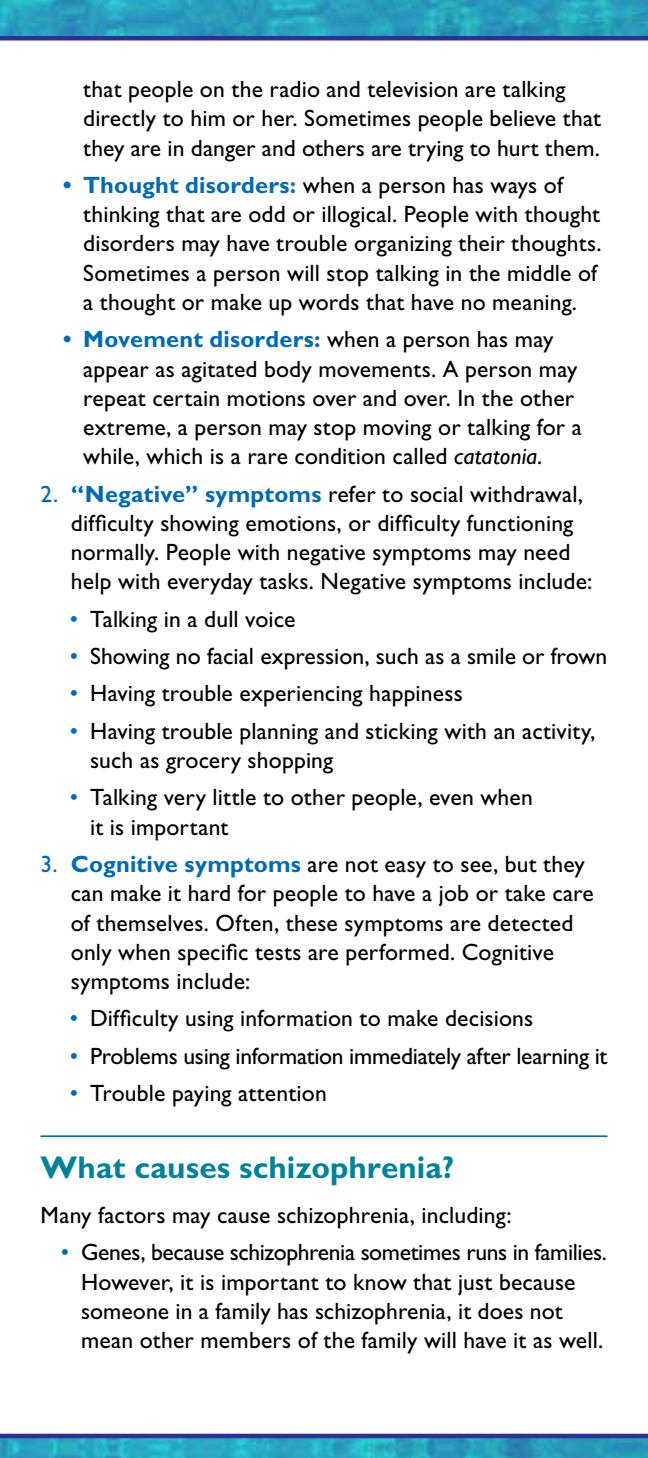
<style>
.page{position:relative;width:648px;height:1458px;background:#fff}
.page>*{position:absolute;margin:0;border:0;box-sizing:border-box;transform-origin:0 0}
.t1{font:700 31.5px "Gill Sans Std";letter-spacing:.005em;color:#00839a}
.t2{font:23.62px/29.2px "Gill Sans Std";letter-spacing:.005em;color:#000}
.t3{font:23.62px "Gill Sans Std";letter-spacing:-.015em;color:#000}
.s1{font-weight:700;color:#006ab6}
.s2{font-weight:700;color:#007f95}
.s3{font-style:italic}
.s4{color:#006ab6}
</style>
<div class="page">
<hr style="left:40px;top:1135px;width:568px;height:2px;background:#006ab6">
<svg style="left:0;top:1434px;width:648px;height:24px;background:#2990b7"></svg>
<svg style="left:0;top:0;width:648px;height:40px;background:#2994b8"></svg>
<p class="t2" style="left:83px;top:75px;width:519px">that people on the radio and television are talking directly to him or her. Sometimes people believe that they are in danger and others are trying to hurt them.</p>
<p class="t2" style="left:83px;top:171px;width:520px;text-indent:-20px"><span class="s1">• Thought disorders</span><span class="s2">:</span> when a person has ways of thinking that are odd or illogical. People with thought disorders may have trouble organizing their thoughts.<br>Sometimes a person will stop talking in the middle of a thought or make up words that have no meaning.</p>
<p class="t2" style="left:83px;top:325px;width:500px;text-indent:-20px"><span class="s1">• Movement disorders:</span> when a person has may appear as agitated body movements. A person may repeat certain motions over and over. In the other extreme, a person may stop moving or talking for a while, which is a rare condition called <span class="s3">catatonia</span>.</p>
<p class="t2" style="left:71px;top:479px;width:523px;text-indent:-30px"><span class="s4">2.</span> <span class="s1">“Negative” symptoms</span> refer to social withdrawal, difficulty showing emotions, or difficulty functioning normally. People with negative symptoms may need help with everyday tasks. Negative symptoms include:</p>
<p class="t2" style="left:70px;top:604px;width:227px"><span class="s4">•</span> Talking in a dull voice</p>
<p class="t2" style="left:70px;top:642px;width:539px"><span class="s4">•</span> Showing no facial expression, such as a smile or frown</p>
<p class="t2" style="left:70px;top:679px;width:395px"><span class="s4">•</span> Having trouble experiencing happiness</p>
<p class="t2" style="left:90px;top:716px;width:507px;text-indent:-20px"><span class="s4">•</span> Having trouble planning and sticking with an activity, such as grocery shopping</p>
<p class="t2" style="left:90px;top:783px;width:445px;text-indent:-20px"><span class="s4">•</span> Talking very little to other people, even when it is important</p>
<p class="t2" style="left:71px;top:850px;width:525px;text-indent:-30px"><span class="s4">3.</span> <span class="s1">Cognitive symptoms</span> are not easy to see, but they can make it hard for people to have a job or take care of themselves. Often, these symptoms are detected only when specific tests are performed. Cognitive symptoms include:</p>
<p class="t2" style="left:70px;top:1004px;width:465px"><span class="s4">•</span> Difficulty using information to make decisions</p>
<p class="t3" style="left:70px;top:1042px;width:539px"><span class="s4">•</span> Problems using information immediately after learning it</p>
<p class="t2" style="left:70px;top:1079px;width:259px"><span class="s4">•</span> Trouble paying attention</p>
<h2 class="t1" style="left:40px;top:1148px;width:415px">What causes schizophrenia?</h2>
<p class="t2" style="left:40px;top:1201px;width:473px">Many factors may cause schizophrenia, including:</p>
<p class="t2" style="left:81px;top:1238px;width:528px;text-indent:-20px"><span class="s4">•</span> Genes, because schizophrenia sometimes runs in families.<br>However, it is important to know that just because someone in a family has schizophrenia, it does not mean other members of the family will have it as well.</p>
</div>
